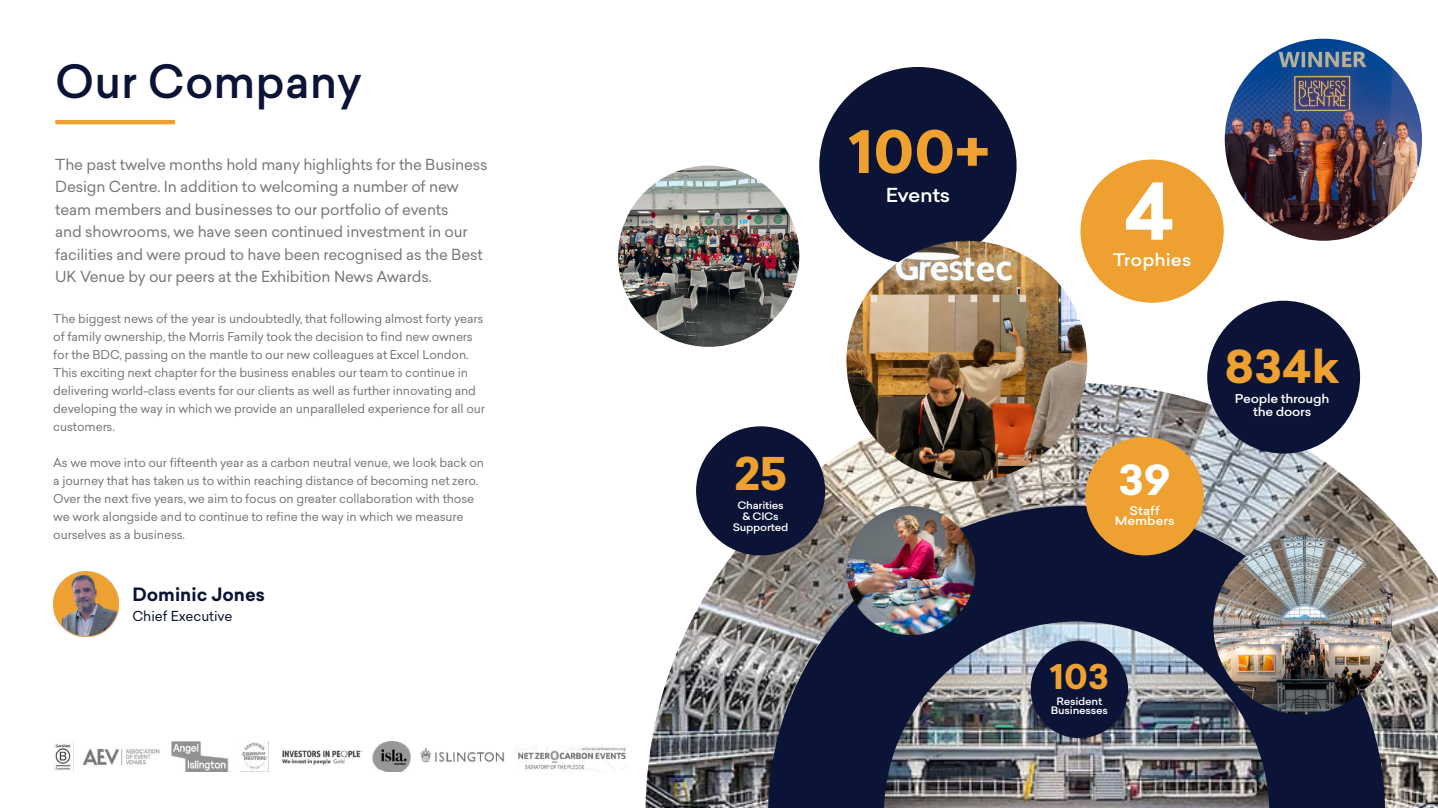
<style>
.page{position:relative;width:1438px;height:808px;background:#fff}
.page>*{position:absolute;margin:0;border:0;box-sizing:border-box;transform-origin:0 0}
.t1{font:700 76.5px "Sailec";color:#fff;scale:1.1 1}
.t2{font:700 57.3px "Sailec";color:#eea130;scale:1.1 1}
.t3{font:500 45px "Sailec";color:#0b1436}
.t4{font:700 44.4px "Sailec";color:#eea130;scale:1.1 1}
.t5{font:700 44.25px "Sailec";color:#eea130;scale:1.1 1}
.t6{font:700 40.65px "Sailec";color:#fff;scale:1.1 1}
.t7{font:700 33.3px "Sailec";color:#eea130;scale:1.1 1}
.t8{font:500 18.9px "Sailec";letter-spacing:-.02em;color:#fff;scale:1.1 1}
.t9{font:700 18px "Sailec";color:#0b1436}
.t10{font:500 16.95px "Sailec";color:#fff;scale:1.1 1}
.t11{font:15px/22.5px "Sailec";letter-spacing:-.01em;color:#787878}
.t12{font:13.5px "Sailec";color:#0b1436}
.t13{font:12px/18px "Sailec";letter-spacing:-.01em;color:#787878}
.t14{font:500 12px/13.4px "Sailec";letter-spacing:-.02em;color:#fff;text-align:center;scale:1.1 1}
.t15{font:500 11.85px/10.4px "Sailec";color:#fff;text-align:center;scale:1.1 1}
.t16{font:500 10.2px/11.2px "Sailec";letter-spacing:-.02em;color:#fff;text-align:center;scale:1.1 1}
.t17{font:500 10.05px/8.6px "Sailec";letter-spacing:-.02em;color:#fff;text-align:center;scale:1.1 1}
</style>
<div class="page">
<div style="left:819px;top:67px;width:197px;height:197px;background:#0b1436;border-radius:50%"></div>
<img style="left:645px;top:383px;width:792px;height:425px">
<svg style="left:768px;top:506px;width:617px;height:302px;background:#33384f"></svg>
<img style="left:884px;top:621px;width:385px;height:187px">
<img style="left:53px;top:571px;width:65px;height:65px">
<img style="left:54px;top:742px;width:655px;height:29px">
<div style="left:1030px;top:641px;width:98px;height:97px;background:#0b1436;border-radius:50%"></div>
<div style="left:696px;top:426px;width:129px;height:129px;background:#0b1436;border-radius:50%"></div>
<div style="left:1085px;top:437px;width:118px;height:118px;background:#eea130;border-radius:50%"></div>
<div style="left:1207px;top:301px;width:153px;height:152px;background:#0b1436;border-radius:50%"></div>
<img style="left:846px;top:506px;width:129px;height:129px;border-radius:65px">
<img style="left:618px;top:166px;width:181px;height:181px;border-radius:91px">
<img style="left:846px;top:241px;width:241px;height:240px;border-radius:120px">
<img style="left:1224px;top:39px;width:198px;height:202px">
<hr style="left:55px;top:120px;width:120px;height:4px;background:#eea130">
<div style="left:1080px;top:159px;width:143px;height:144px;background:#eea130;border-radius:50%"></div>
<img style="left:1213px;top:536px;width:178px;height:178px;border-radius:89px">
<h3 class="t3" style="left:55px;top:63px;width:308px">Our Company</h3>
<p class="t11" style="left:55px;top:154px;width:434px">The past twelve months hold many highlights for the Business Design Centre. In addition to welcoming a number of new team members and businesses to our portfolio of events<br>and showrooms, we have seen continued investment in our facilities and were proud to have been recognised as the Best UK Venue by our peers at the Exhibition News Awards.</p>
<p class="t13" style="left:53px;top:311px;width:433px">The biggest news of the year is undoubtedly, that following almost forty years of family ownership, the Morris Family took the decision to find new owners for the BDC, passing on the mantle to our new colleagues at Excel London.<br>This exciting next chapter for the business enables our team to continue in delivering world-class events for our clients as well as further innovating and developing the way in which we provide an unparalleled experience for all our customers.</p>
<p class="t13" style="left:53px;top:455px;width:432px">As we move into our fifteenth year as a carbon neutral venue, we look back on a journey that has taken us to within reaching distance of becoming net zero.<br>Over the next five years, we aim to focus on greater collaboration with those we work alongside and to continue to refine the way in which we measure ourselves as a business.</p>
<h3 class="t9" style="left:132px;top:587px;width:134px">Dominic Jones</h3>
<p class="t12" style="left:132px;top:610px;width:102px">Chief Executive</p>
<h2 class="t2" style="left:848px;top:128px;width:129px">100+</h2>
<h3 class="t8" style="left:885px;top:187px;width:60px">Events</h3>
<h3 class="t5" style="left:733px;top:455px;width:50px">25</h3>
<p class="t16" style="left:732px;top:500px;width:52px">Charities &amp; CICs<br>Supported</p>
<h1 class="t1" style="left:1123px;top:180px;width:47px">4</h1>
<h3 class="t10" style="left:1112px;top:253px;width:73px">Trophies</h3>
<h3 class="t6" style="left:1118px;top:463px;width:49px">39</h3>
<p class="t15" style="left:1114px;top:507px;width:56px">Staff<br>Members</p>
<h3 class="t4" style="left:1224px;top:348px;width:106px">834k</h3>
<p class="t14" style="left:1235px;top:393px;width:87px">People through the doors</p>
<h3 class="t7" style="left:1050px;top:663px;width:55px">103</h3>
<p class="t17" style="left:1050px;top:698px;width:54px">Resident<br>Businesses</p>
</div>
